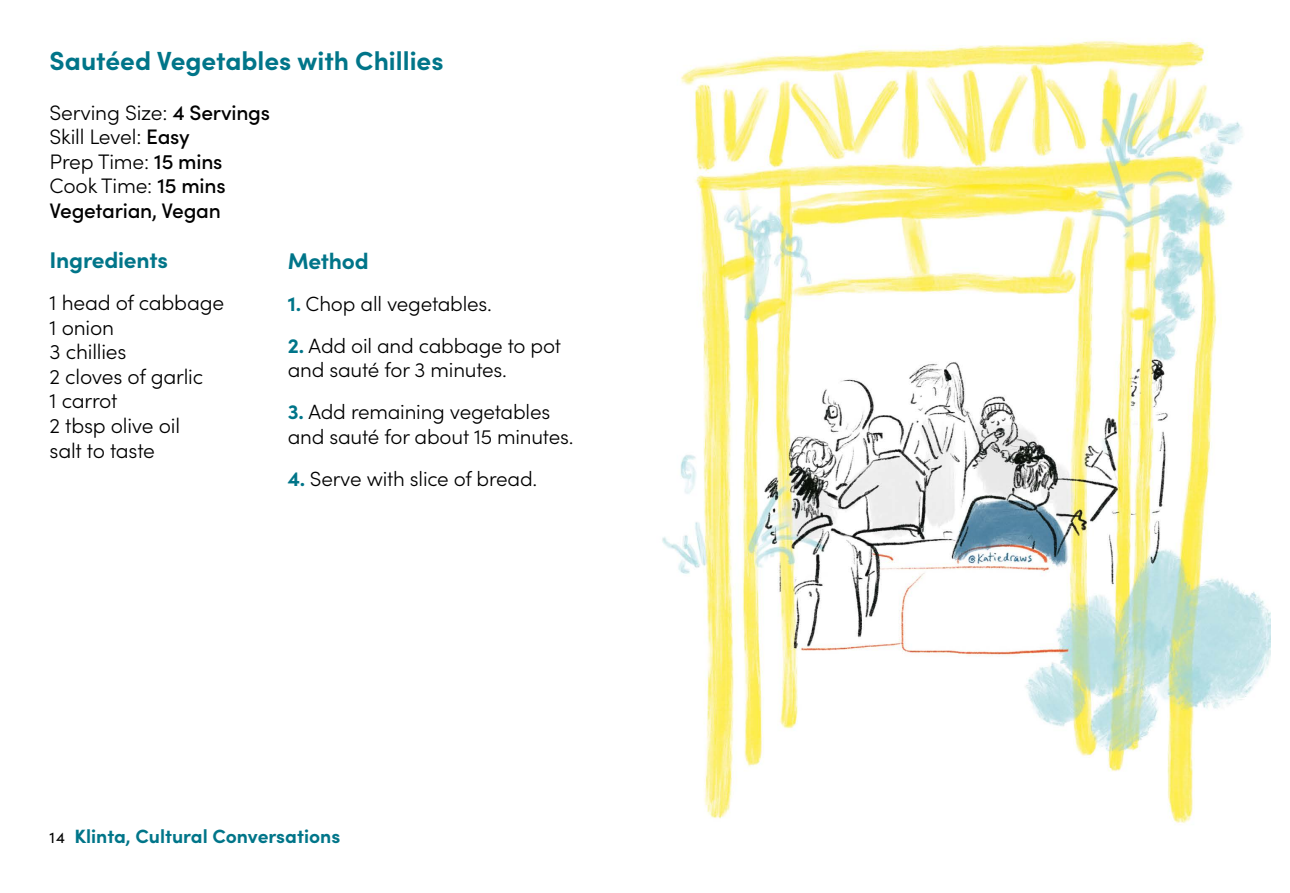
<style>
.page{position:relative;width:1290px;height:893px;background:#fff}
.page>*{position:absolute;margin:0;border:0;box-sizing:border-box;transform-origin:0 0}
.t1{font:700 26.25px "Sofia Pro";color:#007589}
.t2{font:700 22.75px "Sofia Pro";letter-spacing:-.01em;color:#007589}
.t3{font:300 21px/24.5px "Sofia Pro";letter-spacing:-.01em;color:#000}
.t4{font:300 20.65px/24.5px "Sofia Pro";letter-spacing:-.01em;color:#000}
.t5{font:700 19.25px "Sofia Pro";color:#007589}
.t6{font:15.75px "Sofia Pro";color:#000}
.s1{font-weight:500}
.s2{font-weight:700;color:#007589}
</style>
<div class="page">
<img style="left:662px;top:40px;width:608px;height:784px">
<p class="t1" style="left:50px;top:40px;width:395px">Sautéed Vegetables with Chillies</p>
<p class="t3" style="left:50px;top:99px;width:222px">Serving Size: <span class="s1">4 Servings<br></span>Skill Level: <span class="s1">Easy<br></span>Prep Time: <span class="s1">15 mins<br></span>Cook Time: <span class="s1">15 mins<br>Vegetarian, Vegan</span></p>
<p class="t2" style="left:50px;top:243px;width:120px">Ingredients</p>
<p class="t3" style="left:50px;top:290px;width:176px">1 head of cabbage<br>1 onion<br>3 chillies<br>2 cloves of garlic<br>1 carrot<br>2 tbsp olive oil<br>salt to taste</p>
<p class="t2" style="left:288px;top:243px;width:82px">Method</p>
<p class="t4" style="left:288px;top:290px;width:206px"><span class="s2">1.</span> Chop all vegetables.</p>
<p class="t4" style="left:288px;top:332px;width:275px"><span class="s2">2.</span> Add oil and cabbage to pot and sauté for 3 minutes.</p>
<p class="t4" style="left:288px;top:399px;width:287px"><span class="s2">3.</span> Add remaining vegetables and sauté for about 15 minutes.</p>
<p class="t4" style="left:288px;top:465px;width:251px"><span class="s2">4.</span> Serve with slice of bread.</p>
<p class="t6" style="left:50px;top:826px;width:17px">14</p>
<p class="t5" style="left:74px;top:822px;width:267px">Klinta, Cultural Conversations</p>
</div>
